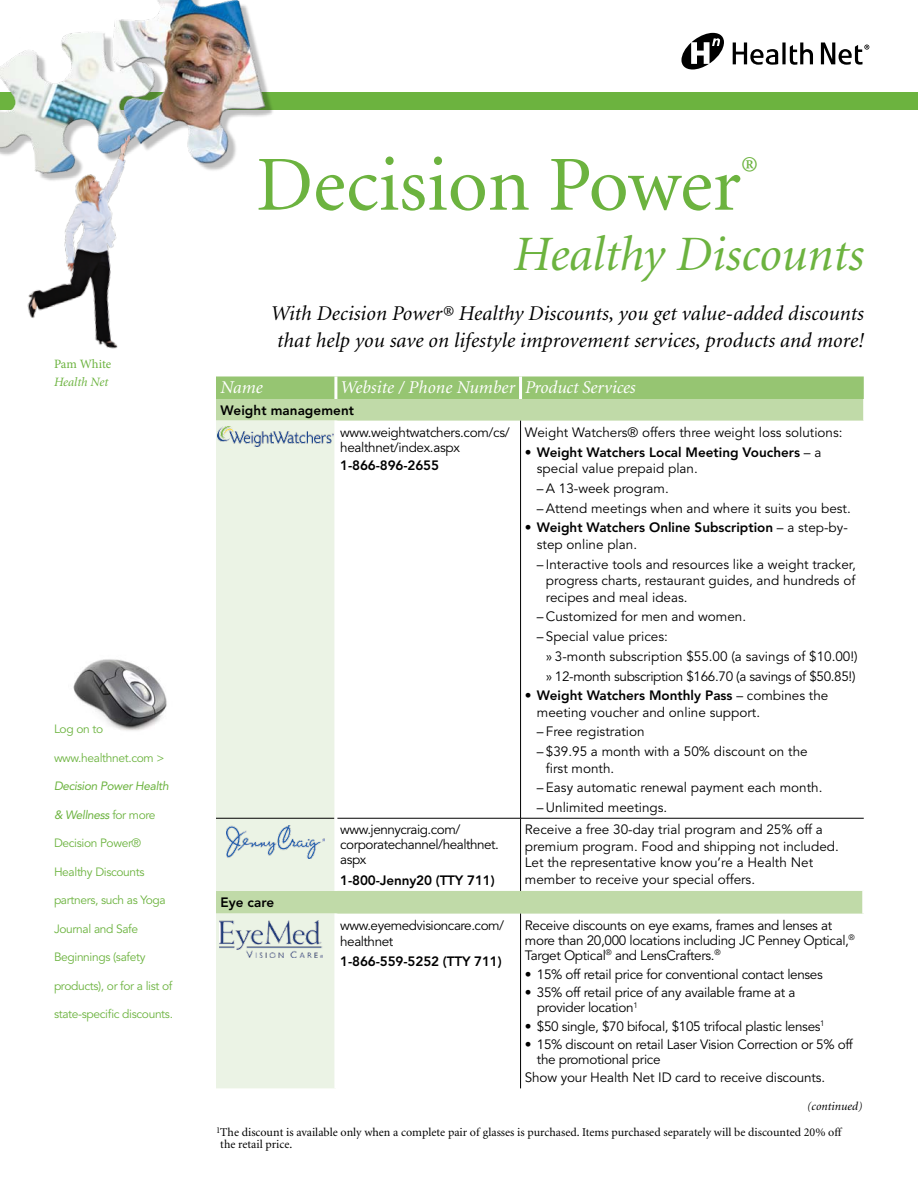
<style>
.page{position:relative;width:918px;height:1188px;background:#fff}
.page>*{position:absolute;margin:0;border:0;box-sizing:border-box;transform-origin:0 0}
.t1{font:78px "Minion";color:#6cb33f}
.t2{font:italic 49.5px "Minion";color:#6cb33f}
.t3{font:31.5px "Minion";color:#6cb33f}
.t4{font:italic 21px/27px "Minion";letter-spacing:.005em;color:#000;text-align:center}
.t5{font:italic 18px "Minion";letter-spacing:.005em;color:#fff}
.t6{font:13.5px/16.5px "Avenir";letter-spacing:-.01em;color:#000}
.t7{font:800 13.5px/16.5px "Avenir";color:#000}
.t8{font:13.5px/15px "Avenir";letter-spacing:-.035em;color:#000}
.t9{font:italic 12.75px "Minion";color:#6cb33f}
.t10{font:12.75px "Minion Pro";letter-spacing:-.01em;color:#6cb33f}
.t11{font:12px "Avenir";letter-spacing:-.03em;color:#6cb33f}
.t12{font:12px/25.7px "Minion";color:#000}
.t13{font:italic 12px "Avenir";letter-spacing:-.03em;color:#6cb33f}
.s1{font-weight:400}
.s2{font-weight:800}
.s3{font-style:normal}
.s4{font-style:italic}
</style>
<div class="page">
<div style="left:0;top:92px;width:918px;height:18px;background:#6cb33f"></div>
<div style="left:0;top:0;width:274px;height:182px;background:#000;opacity:.25"></div>
<img style="left:0;top:0;width:266px;height:182px">
<img style="left:0;top:110px;width:156px;height:239px">
<img style="left:73px;top:659px;width:94px;height:72px">
<svg style="left:681px;top:33px;width:43px;height:36px"></svg>
<svg style="left:733px;top:42px;width:80px;height:23px"></svg>
<svg style="left:821px;top:42px;width:48px;height:23px"></svg>
<svg style="left:336px;top:421px;width:528px;height:493px"></svg>
<div style="left:216px;top:421px;width:120px;height:667px;background:#ebf3e5"></div>
<hr style="left:216px;top:818px;width:118px;height:1px;background:#000">
<svg style="left:216px;top:376px;width:648px;height:45px;background:#acd08e"></svg>
<hr style="left:519px;top:376px;width:3px;height:23px;background:#fff">
<hr style="left:334px;top:421px;width:3px;height:397px;background:#fff">
<hr style="left:334px;top:818px;width:3px;height:73px;background:#fff">
<hr style="left:862px;top:891px;width:3px;height:23px;background:#fff">
<hr style="left:334px;top:914px;width:3px;height:174px;background:#fff">
<hr style="left:520px;top:421px;width:1px;height:397px;background:#000">
<hr style="left:520px;top:818px;width:1px;height:73px;background:#000">
<hr style="left:520px;top:914px;width:1px;height:174px;background:#000">
<hr style="left:334px;top:376px;width:3px;height:23px;background:#fff">
<hr style="left:337px;top:818px;width:183px;height:1px;background:#000">
<hr style="left:521px;top:818px;width:343px;height:1px;background:#000">
<img style="left:218px;top:426px;width:116px;height:20px">
<img style="left:227px;top:826px;width:98px;height:32px">
<img style="left:219px;top:920px;width:104px;height:37px">
<h1 class="t1" style="left:256px;top:146px;width:487px">Decision Power</h1>
<h3 class="t3" style="left:741px;top:153px;width:18px">®</h3>
<h2 class="t2" style="left:514px;top:230px;width:352px">Healthy Discounts</h2>
<h3 class="t4" style="left:271px;top:301px;width:595px">With Decision Power® Healthy Discounts, you get value-added discounts that help you save on lifestyle improvement services, products and more!</h3>
<p class="t10" style="left:54px;top:355px;width:59px">Pam White</p>
<p class="t9" style="left:54px;top:376px;width:56px">Health Net</p>
<h3 class="t5" style="left:220px;top:378px;width:44px">Name</h3>
<h3 class="t5" style="left:340px;top:378px;width:297px">Website / Phone Number Product Services</h3>
<p class="t7" style="left:220px;top:402px;width:135px">Weight management</p>
<p class="t6" style="left:340px;top:425px;width:171px;line-height:15px">www.weightwatchers.com/cs/ healthnet/index.aspx</p>
<p class="t7" style="left:340px;top:457px;width:100px">1-866-896-2655</p>
<p class="t6" style="left:525px;top:424px;width:319px">Weight Watchers® offers three weight loss solutions:</p>
<p class="t7" style="left:537px;top:444px;width:286px;text-indent:-12px"><span class="s1">•</span> Weight Watchers Local Meeting Vouchers <span class="s1">– a special value prepaid plan.</span></p>
<p class="t6" style="left:537px;top:480px;width:134px">– A 13-week program.</p>
<p class="t6" style="left:537px;top:500px;width:315px">– Attend meetings when and where it suits you best.</p>
<p class="t7" style="left:537px;top:519px;width:313px;text-indent:-12px"><span class="s1">•</span> Weight Watchers Online Subscription <span class="s1">– a step-by&shy;step online plan.</span></p>
<p class="t6" style="left:546px;top:556px;width:312px;text-align:justify;text-indent:-9px">– Interactive tools and resources like a weight tracker, progress charts, restaurant guides, and hundreds of recipes and meal ideas.</p>
<p class="t6" style="left:537px;top:609px;width:211px">– Customized for men and women.</p>
<p class="t6" style="left:546px;top:627px;width:313px;line-height:19.8px;text-indent:-9px">– Special value prices:<br>» 3-month subscription $55.00 (a savings of $10.00!) » 12-month subscription $166.70 (a savings of $50.85!)</p>
<p class="t6" style="left:537px;top:688px;width:293px;text-indent:-12px">• <span class="s2">Weight Watchers Monthly Pass</span> – combines the meeting voucher and online support.</p>
<p class="t6" style="left:537px;top:724px;width:109px">– Free registration</p>
<p class="t6" style="left:546px;top:744px;width:263px;text-indent:-9px">– $39.95 a month with a 50% discount on the first month.</p>
<p class="t6" style="left:537px;top:780px;width:287px">– Easy automatic renewal payment each month.</p>
<p class="t6" style="left:537px;top:800px;width:132px">– Unlimited meetings.</p>
<p class="t11" style="left:54px;top:722px;width:51px">Log on to</p>
<p class="t11" style="left:54px;top:751px;width:112px">www.healthnet.com &gt;</p>
<p class="t13" style="left:54px;top:779px;width:116px">Decision Power Health</p>
<p class="t13" style="left:54px;top:808px;width:103px">&amp; Wellness <span class="s3">for more</span></p>
<p class="t11" style="left:54px;top:836px;width:89px">Decision Power®</p>
<p class="t11" style="left:54px;top:865px;width:92px">Healthy Discounts</p>
<p class="t11" style="left:54px;top:893px;width:113px">partners, such as Yoga</p>
<p class="t11" style="left:54px;top:922px;width:86px">Journal and Safe</p>
<p class="t11" style="left:54px;top:950px;width:93px">Beginnings (safety</p>
<p class="t11" style="left:54px;top:979px;width:120px">products), or for a list of</p>
<p class="t11" style="left:54px;top:1007px;width:121px">state-specific discounts.</p>
<p class="t6" style="left:525px;top:822px;width:316px">Receive a free 30-day trial program and 25% off a premium program. Food and shipping not included.<br>Let the representative know you’re a Health Net member to receive your special offers.</p>
<p class="t8" style="left:340px;top:823px;width:160px">www.jennycraig.com/ corporatechannel/healthnet. aspx</p>
<p class="t7" style="left:340px;top:872px;width:156px">1-800-Jenny20 (TTY 711)</p>
<p class="t7" style="left:220px;top:894px;width:55px">Eye care</p>
<p class="t6" style="left:525px;top:918px;width:332px;line-height:15px">Receive discounts on eye exams, frames and lenses at more than 20,000 locations including JC Penney Optical,<sup>®<br></sup>Target Optical<sup>®</sup> and LensCrafters.<sup>®</sup></p>
<p class="t6" style="left:525px;top:967px;width:300px">• 15% off retail price for conventional contact lenses</p>
<p class="t6" style="left:537px;top:986px;width:260px;line-height:15px;text-indent:-12px">• 35% off retail price of any available frame at a provider location<sup>1</sup></p>
<p class="t6" style="left:525px;top:1018px;width:301px">• $50 single, $70 bifocal, $105 trifocal plastic lenses<sup>1</sup></p>
<p class="t6" style="left:537px;top:1037px;width:317px;line-height:15px;text-indent:-12px">• 15% discount on retail Laser Vision Correction or 5% off the promotional price</p>
<p class="t6" style="left:525px;top:1070px;width:302px">Show your Health Net ID card to receive discounts.</p>
<p class="t8" style="left:340px;top:918px;width:165px;line-height:15.8px">www.eyemedvisioncare.com/ healthnet</p>
<p class="t7" style="left:340px;top:953px;width:163px">1-866-559-5252 (TTY 711)</p>
<p class="t12" style="left:216px;top:1094px;width:648px;text-indent:591px"><span class="s4">(continued)<br></span><sup>1</sup>The discount is available only when a complete pair of glasses is purchased. Items purchased separately will be discounted 20% off</p>
<p class="t12" style="left:220px;top:1131px;width:73px">the retail price.</p>
</div>
